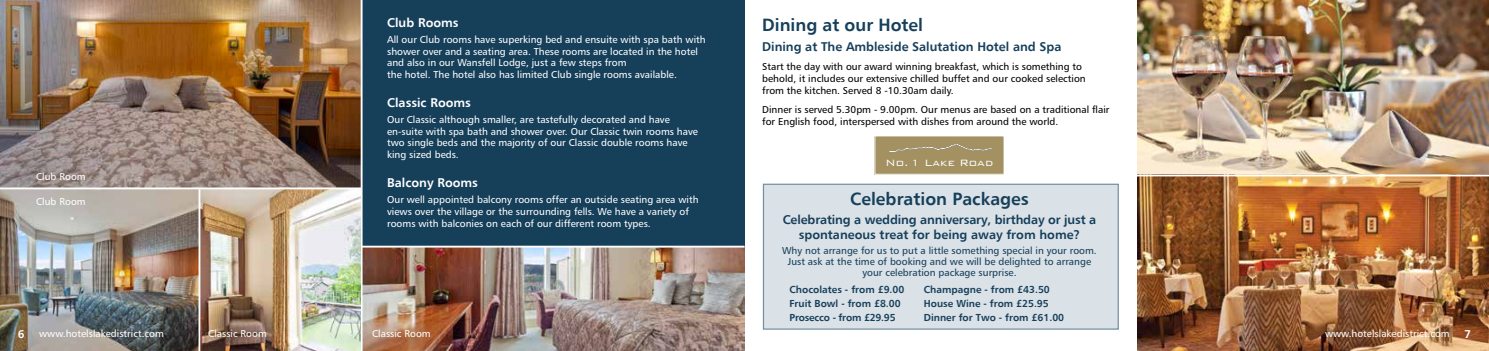
<style>
.page{position:relative;width:1489px;height:351px;background:#fff}
.page>*{position:absolute;margin:0;border:0;box-sizing:border-box;transform-origin:0 0}
.t1{font:17.5px "Humanist 777 BT Bold B";color:#163f5a}
.t2{font:12.5px/15px "Humanist 777 BT Bold B";color:#163f5a;text-align:center}
.t3{font:12.5px "Humanist 777 BT Bold B";color:#fff}
.t4{font:300 12.25px "Bank Gothic BT";color:#000}
.t5{font:300 12.25px "Bank Gothic BT";color:#fff}
.t6{font:11.25px "Humanist 777 BT Bold B";color:#fff}
.t7{font:10px/11.9px "Humanist 777 BT Roman B";color:#fff}
.t8{font:10px/11.9px "Humanist 777 BT Roman B";color:#000}
.t9{font:10px/11.2px "Humanist 777 BT Roman B";color:#163f5a;text-align:center}
.t10{font:10px/13.8px "Humanist 777 BT Bold B";color:#163f5a}
</style>
<div class="page">
<img style="left:1137px;top:0;width:351px;height:351px">
<hr style="left:1052px;top:174px;width:436px;height:2px;background:#fff">
<div style="left:762px;top:184px;width:356px;height:146px;background:#dae1e7"></div>
<div style="left:361px;top:0;width:383px;height:247px;background:#163f5a"></div>
<img style="left:362px;top:247px;width:382px;height:104px">
<img style="left:0;top:0;width:360px;height:187px">
<img style="left:0;top:189px;width:198px;height:162px">
<hr style="left:360px;top:0;width:2px;height:351px;background:#fff">
<hr style="left:360px;top:246px;width:384px;height:1px;background:#fff">
<img style="left:200px;top:189px;width:160px;height:162px">
<div style="left:874px;top:136px;width:130px;height:38px;background:#a39161"></div>
<div style="left:874px;top:135px;width:130px;height:40px;border:1px solid #fff"></div>
<svg style="left:888px;top:143px;width:104px;height:9px"></svg>
<p class="t7" style="left:36px;top:170px;width:51px">Club Room</p>
<p class="t7" style="left:36px;top:195px;width:51px">Club Room</p>
<p class="t3" style="left:387px;top:15px;width:73px">Club Rooms</p>
<p class="t7" style="left:387px;top:33px;width:320px">All our Club rooms have superking bed and ensuite with spa bath with shower over and a seating area. These rooms are located in the hotel and also in our Wansfell Lodge, just a few steps from<br>the hotel. The hotel also has limited Club single rooms available.</p>
<p class="t3" style="left:387px;top:95px;width:85px">Classic Rooms</p>
<p class="t7" style="left:387px;top:113px;width:312px">Our Classic although smaller, are tastefully decorated and have en-suite with spa bath and shower over. Our Classic twin rooms have two single beds and the majority of our Classic double rooms have king sized beds.</p>
<p class="t3" style="left:387px;top:175px;width:92px">Balcony Rooms</p>
<p class="t7" style="left:387px;top:193px;width:313px">Our well appointed balcony rooms offer an outside seating area with views over the village or the surrounding fells. We have a variety of rooms with balconies on each of our different room types.</p>
<h1 class="t1" style="left:762px;top:14px;width:162px">Dining at our Hotel</h1>
<p class="t2" style="left:762px;top:39px;width:301px">Dining at The Ambleside Salutation Hotel and Spa</p>
<p class="t8" style="left:762px;top:61px;width:325px">Start the day with our award winning breakfast, which is something to behold, it includes our extensive chilled buffet and our cooked selection from the kitchen. Served 8 -10.30am daily.</p>
<p class="t8" style="left:762px;top:103px;width:349px">Dinner is served 5.30pm - 9.00pm. Our menus are based on a traditional flair for English food, interspersed with dishes from around the world.</p>
<p class="t4" style="left:885px;top:105px;width:110px">No. 1 Lake Road</p>
<p class="t5" style="left:885px;top:156px;width:110px">No. 1 Lake Road</p>
<h1 class="t1" style="left:850px;top:188px;width:180px">Celebration Packages</h1>
<p class="t2" style="left:782px;top:211px;width:315px">Celebrating a wedding anniversary, birthday or just a spontaneous treat for being away from home?</p>
<p class="t9" style="left:782px;top:244px;width:316px">Why not arrange for us to put a little something special in your room.<br>Just ask at the time of booking and we will be delighted to arrange your celebration package surprise.</p>
<p class="t10" style="left:789px;top:282px;width:116px">Chocolates - from £9.00<br>Fruit Bowl - from £8.00<br>Prosecco - from £29.95</p>
<p class="t10" style="left:923px;top:282px;width:142px">Champagne - from £43.50<br>House Wine - from £25.95<br>Dinner for Two - from £61.00</p>
<p class="t6" style="left:18px;top:327px;width:8px">6</p>
<p class="t7" style="left:39px;top:327px;width:126px">www.hotelslakedistrict.com</p>
<p class="t7" style="left:208px;top:327px;width:60px">Classic Room</p>
<p class="t7" style="left:372px;top:327px;width:60px">Classic Room</p>
<p class="t7" style="left:1324px;top:327px;width:126px">www.hotelslakedistrict.com</p>
<p class="t6" style="left:1464px;top:327px;width:8px">7</p>
</div>
